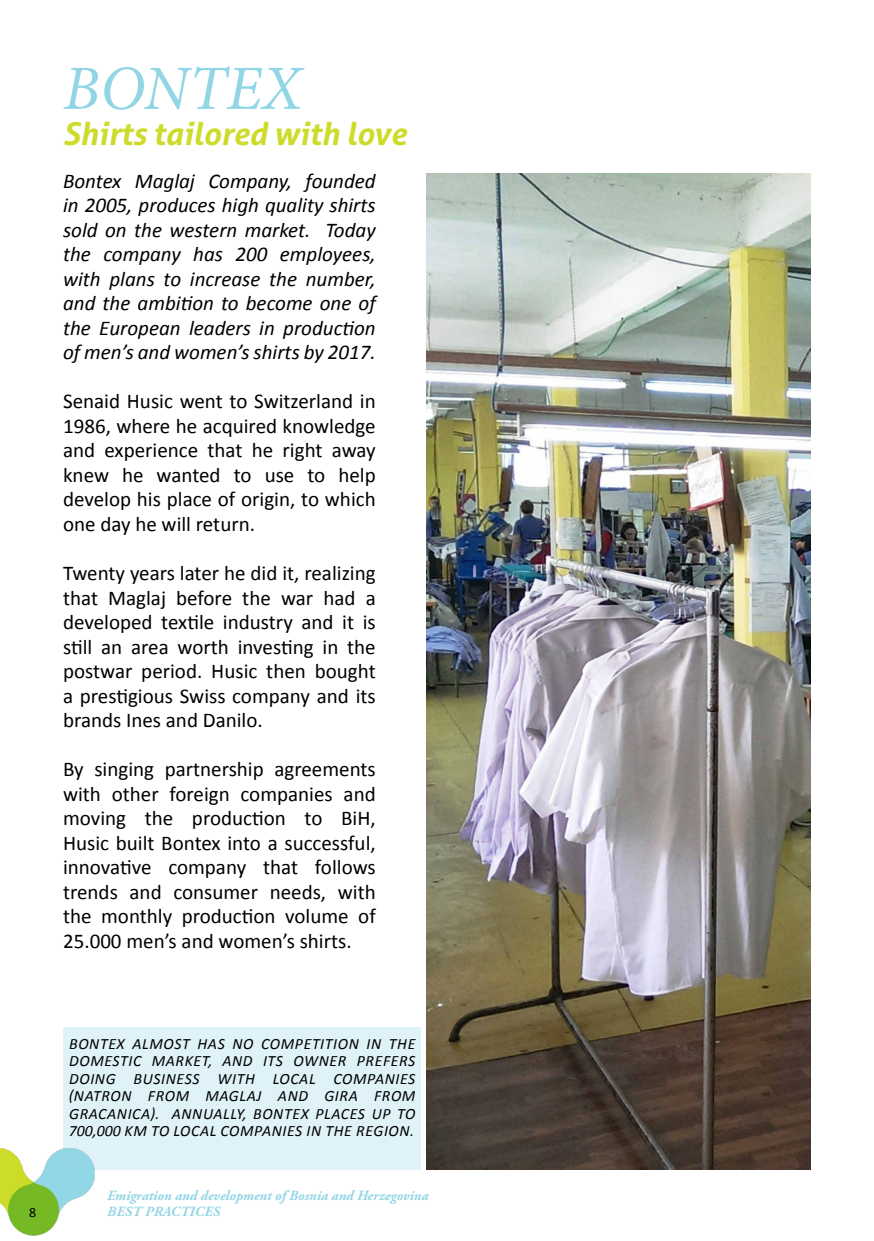
<style>
.page{position:relative;width:874px;height:1241px;background:#fff}
.page>*{position:absolute;margin:0;border:0;box-sizing:border-box;transform-origin:0 0}
.t1{font:italic 63px "Minion Pro";color:#92d6e5}
.t2{font:italic 700 31.5px "Aller";color:#cddc2b}
.t3{font:21px/24.5px "Calibri";color:#000;text-align:justify}
.t4{font:italic 21px/24.5px "Calibri";color:#000;text-align:justify}
.t5{font:italic 15.75px/17.5px "Calibri";letter-spacing:.04em;color:#000}
.t6{font:italic 700 14px/16.8px "Adobe Garamond Pro";color:#92d6e5}
.t7{font:14px "Calibri";color:#000}
</style>
<div class="page">
<hr style="left:873px;top:0;width:1px;height:1240px;background:#92d6e5">
<img style="left:0;top:1148px;width:95px;height:87px">
<img style="left:426px;top:174px;width:384px;height:995px">
<div style="left:63px;top:1026px;width:358px;height:143px;background:#def2f7"></div>
<h1 class="t1" style="left:63px;top:46px;width:240px">BONTEX</h1>
<h2 class="t2" style="left:63px;top:114px;width:345px">Shirts tailored with love</h2>
<p class="t4" style="left:63px;top:168px;width:314px">Bontex Maglaj Company, founded in 2005, produces high quality shirts sold on the western market. Today the company has 200 employees, with plans to increase the number, and the ambition to become one of the European leaders in production of men’s and women’s shirts by 2017.</p>
<p class="t3" style="left:63px;top:389px;width:314px">Senaid Husic went to Switzerland in 1986, where he acquired knowledge and experience that he right away knew he wanted to use to help develop his place of origin, to which one day he will return.</p>
<p class="t3" style="left:63px;top:560px;width:314px">Twenty years later he did it, realizing that Maglaj before the war had a developed textile industry and it is still an area worth investing in the postwar period. Husic then bought a prestigious Swiss company and its brands Ines and Danilo.</p>
<p class="t3" style="left:63px;top:757px;width:314px">By singing partnership agreements with other foreign companies and moving the production to BiH, Husic built Bontex into a successful, innovative company that follows trends and consumer needs, with the monthly production volume of 25.000 men’s and women’s shirts.</p>
<p class="t7" style="left:29px;top:1203px;width:9px">8</p>
<p class="t5" style="left:69px;top:1034px;width:139px">Bontex almost has</p>
<p class="t5" style="left:232px;top:1034px;width:87px">no competiti</p>
<p class="t5" style="left:337px;top:1034px;width:79px">onin the</p>
<p class="t5" style="left:69px;top:1051px;width:52px">domestic</p>
<p class="t5" style="left:152px;top:1051px;width:12px">mar</p>
<p class="t5" style="left:185px;top:1051px;width:49px">ket, and</p>
<p class="t5" style="left:263px;top:1051px;width:8px">its</p>
<p class="t5" style="left:293px;top:1051px;width:115px">owner pr efers</p>
<p class="t5" style="left:69px;top:1069px;width:31px">doing</p>
<p class="t5" style="left:133px;top:1069px;width:10px">busin</p>
<p class="t5" style="left:176px;top:1069px;width:17px">ess</p>
<p class="t5" style="left:217px;top:1069px;width:10px">with</p>
<p class="t5" style="left:272px;top:1069px;width:91px">loca l compani</p>
<p class="t5" style="left:400px;top:1069px;width:16px">es</p>
<p class="t5" style="left:69px;top:1086px;width:187px">(Natron from Maglaj</p>
<p class="t5" style="left:278px;top:1086px;width:12px">and</p>
<p class="t5" style="left:324px;top:1086px;width:19px">Gira</p>
<p class="t5" style="left:374px;top:1086px;width:42px">from</p>
<p class="t5" style="left:69px;top:1104px;width:21px">Gracanica</p>
<p class="t5" style="left:150px;top:1104px;width:42px">). Annua</p>
<p class="t5" style="left:69px;top:1104px;width:348px;text-indent:154px">lly, Bontex places up to<br>700,000 KM to loca l compani</p>
<p class="t5" style="left:287px;top:1121px;width:128px">esin the region.</p>
<p class="t6" style="left:107px;top:1186px;width:323px">Emigration and development of Bosnia and Herzegovina<br>Best practices</p>
</div>
